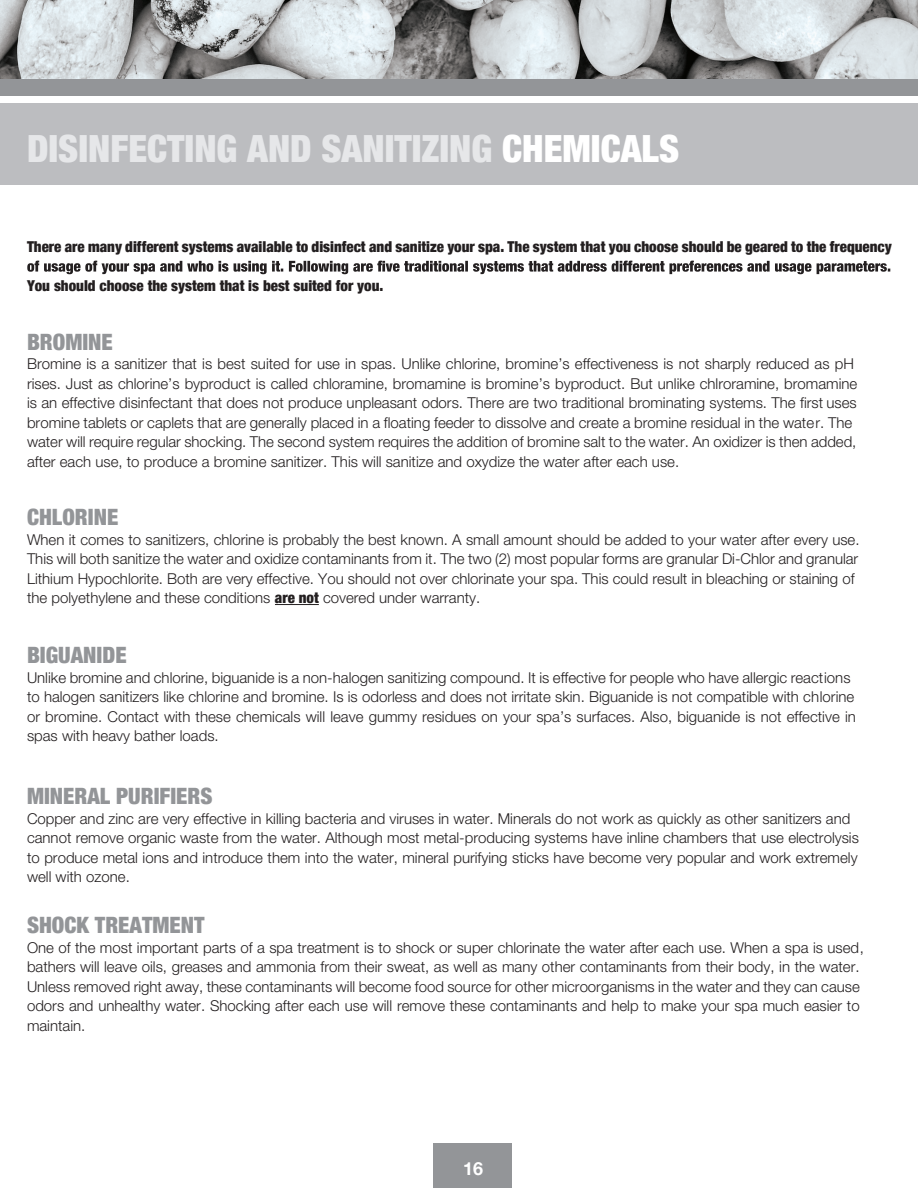
<style>
.page{position:relative;width:918px;height:1188px;background:#fff}
.page>*{position:absolute;margin:0;border:0;box-sizing:border-box;transform-origin:0 0}
.t1{font:900 condensed 37.5px "Helvetica Neue";color:#e6e7e9}
.t2{font:900 condensed 22.5px "Helvetica Neue";color:#939598}
.t3{font:700 18px "Helvetica Neue";color:#fff}
.t4{font:300 15px/19.5px "Helvetica Neue";color:#231f20}
.t5{font:900 condensed 15px "Helvetica Neue";color:#231f20}
.s1{color:#fff}
.s2{font-weight:900;font-stretch:condensed}
</style>
<div class="page">
<div style="left:433px;top:1144px;width:79px;height:44px;background:#939598"></div>
<div style="left:0;top:104px;width:918px;height:81px;background:#bcbdc0"></div>
<div style="left:0;top:76px;width:918px;height:20px;background:#939598"></div>
<hr style="left:275px;top:604px;width:44px;height:1px;background:#231f20">
<svg style="left:27px;top:261px;width:863px;height:13px"></svg>
<img style="left:0;top:0;width:918px;height:78px">
<h1 class="t1" style="left:27px;top:118px;width:654px">DISINFECTING AND SANITIZING <span class="s1">CHEMICALS</span></h1>
<p class="t5" style="left:27px;top:234px;width:866px">There are many different systems available to disinfect and sanitize your spa. The system that you choose should be geared to the frequency</p>
<p class="t5" style="left:27px;top:273px;width:358px">You should choose the system that is best suited for you.</p>
<h2 class="t2" style="left:27px;top:323px;width:87px">BROMINE</h2>
<p class="t4" style="left:27px;top:354px;width:832px">Bromine is a sanitizer that is best suited for use in spas. Unlike chlorine, bromine’s effectiveness is not sharply reduced as pH rises. Just as chlorine’s byproduct is called chloramine, bromamine is bromine’s byproduct. But unlike chlroramine, bromamine is an effective disinfectant that does not produce unpleasant odors. There are two traditional brominating systems. The first uses bromine tablets or caplets that are generally placed in a floating feeder to dissolve and create a bromine residual in the water. The water will require regular shocking. The second system requires the addition of bromine salt to the water. An oxidizer is then added, after each use, to produce a bromine sanitizer. This will sanitize and oxydize the water after each use.</p>
<h2 class="t2" style="left:27px;top:499px;width:93px">CHLORINE</h2>
<p class="t4" style="left:27px;top:529px;width:834px">When it comes to sanitizers, chlorine is probably the best known. A small amount should be added to your water after every use.<br>This will both sanitize the water and oxidize contaminants from it. The two (2) most popular forms are granular Di-Chlor and granular Lithium Hypochlorite. Both are very effective. You should not over chlorinate your spa. This could result in bleaching or staining of the polyethylene and these conditions <span class="s2">are not</span> covered under warranty.</p>
<h2 class="t2" style="left:27px;top:637px;width:101px">BIGUANIDE</h2>
<p class="t4" style="left:27px;top:667px;width:830px">Unlike bromine and chlorine, biguanide is a non-halogen sanitizing compound. It is effective for people who have allergic reactions to halogen sanitizers like chlorine and bromine. Is is odorless and does not irritate skin. Biguanide is not compatible with chlorine or bromine. Contact with these chemicals will leave gummy residues on your spa’s surfaces. Also, biguanide is not effective in spas with heavy bather loads.</p>
<h2 class="t2" style="left:27px;top:778px;width:187px">MINERAL PURIFIERS</h2>
<p class="t4" style="left:27px;top:808px;width:833px">Copper and zinc are very effective in killing bacteria and viruses in water. Minerals do not work as quickly as other sanitizers and cannot remove organic waste from the water. Although most metal-producing systems have inline chambers that use electrolysis to produce metal ions and introduce them into the water, mineral purifying sticks have become very popular and work extremely well with ozone.</p>
<h2 class="t2" style="left:27px;top:907px;width:179px">SHOCK TREATMENT</h2>
<p class="t4" style="left:27px;top:937px;width:838px">One of the most important parts of a spa treatment is to shock or super chlorinate the water after each use. When a spa is used, bathers will leave oils, greases and ammonia from their sweat, as well as many other contaminants from their body, in the water.<br>Unless removed right away, these contaminants will become food source for other microorganisms in the water and they can cause odors and unhealthy water. Shocking after each use will remove these contaminants and help to make your spa much easier to maintain.</p>
<p class="t3" style="left:463px;top:1154px;width:22px">16</p>
</div>
